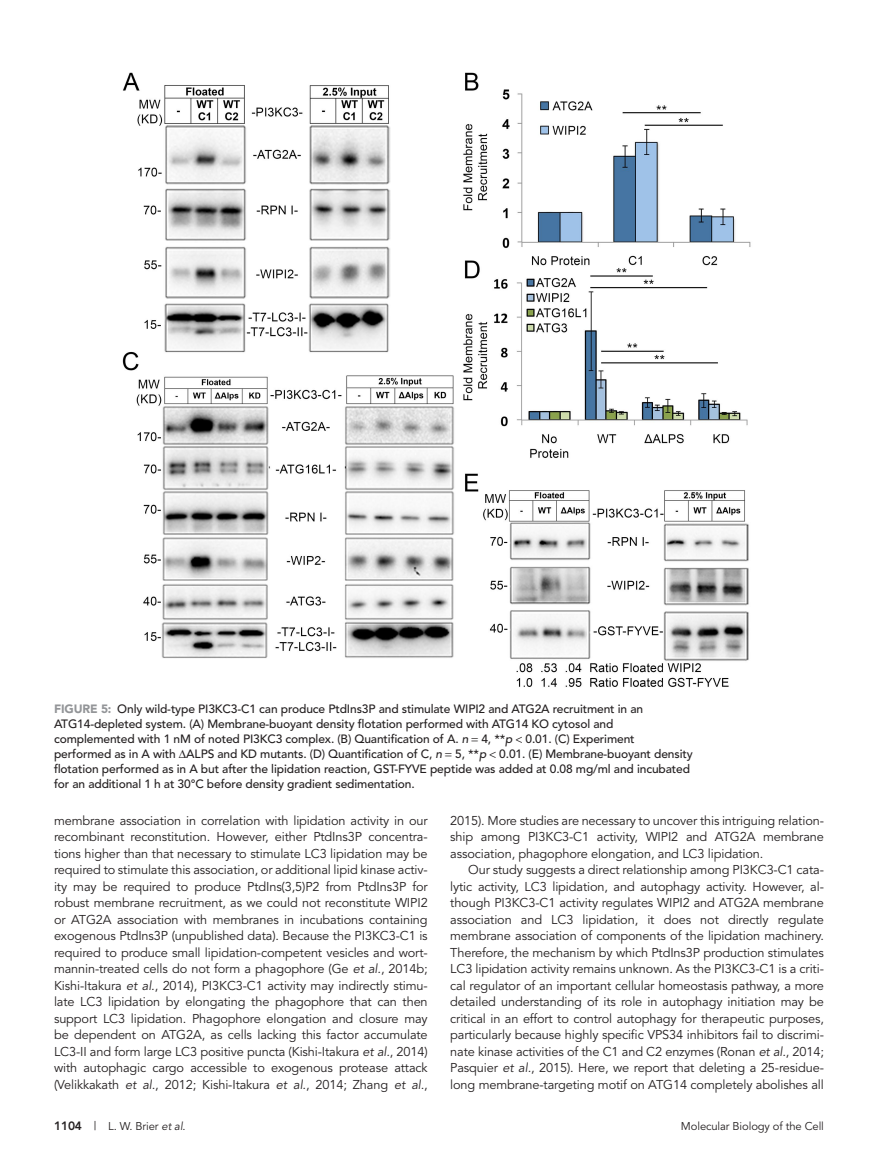
<style>
.page{position:relative;width:878px;height:1175px;background:#fff}
.page>*{position:absolute;margin:0;border:0;box-sizing:border-box;transform-origin:0 0}
.Para{font:12.75px/16.5px "Avenir";letter-spacing:-.01em;color:#231f20;text-align:justify}
.FigCaption_35_5p{font:500 12px/15px "Avenir";letter-spacing:-.01em;color:#231f20}
.t1{font:11.25px "Avenir";letter-spacing:-.01em;color:#231f20}
.s1{font-weight:900;color:#939598}
.s2{font-style:italic}
.s3{font-weight:800;font-size:12px}
.s4{font-size:12px}
</style>
<div class="page">
<img style="left:123px;top:72px;width:628px;height:615px">
<p class="FigCaption_35_5p" style="left:54px;top:701px;width:640px"><span class="s1">FIGURE 5:</span> Only wild-type PI3KC3-C1 can produce PtdIns3P and stimulate WIPI2 and ATG2A recruitment in an ATG14-depleted system. (A) Membrane-buoyant density flotation performed with ATG14 KO cytosol and complemented with 1 nM of noted PI3KC3 complex. (B) Quantification of A. <span class="s2">n</span> 4, **<span class="s2">p</span> 0.01. (C) Experiment performed as in A with ALPS and KD mutants. (D) Quantification of C, <span class="s2">n</span> 5, **<span class="s2">p</span> 0.01. (E) Membrane-buoyant density flotation performed as in A but after the lipidation reaction, GST-FYVE peptide was added at 0.08 mg/ml and incubated for an additional 1 h at 30°C before density gradient sedimentation.</p>
<p class="Para" style="left:54px;top:812px;width:375px">membrane association in correlation with lipidation activity in our recombinant reconstitution. However, either PtdIns3P concentra&shy;tions higher than that necessary to stimulate LC3 lipidation may be required to stimulate this association, or additional lipid kinase activ&shy;ity may be required to produce PtdIns(3,5)P2 from PtdIns3P for robust membrane recruitment, as we could not reconstitute WIPI2 or ATG2A association with membranes in incubations containing exogenous PtdIns3P (unpublished data). Because the PI3KC3-C1 is required to produce small lipidation-competent vesicles and wort&shy;mannin-treated cells do not form a phagophore (Ge <span class="s2">et al.</span>, 2014b; Kishi-Itakura <span class="s2">et al.</span>, 2014), PI3KC3-C1 activity may indirectly stimu&shy;late LC3 lipidation by elongating the phagophore that can then support LC3 lipidation. Phagophore elongation and closure may be dependent on ATG2A, as cells lacking this factor accumulate LC3-II and form large LC3 positive puncta (Kishi-Itakura <span class="s2">et al.</span>, 2014) with autophagic cargo accessible to exogenous protease attack (Velikkakath <span class="s2">et al.</span>, 2012; Kishi-Itakura <span class="s2">et al.</span>, 2014; Zhang <span class="s2">et al.</span>,</p>
<p class="Para" style="left:450px;top:812px;width:375px">2015). More studies are necessary to uncover this intriguing relation&shy;ship among PI3KC3-C1 activity, WIPI2 and ATG2A membrane association, phagophore elongation, and LC3 lipidation.</p>
<p class="Para" style="left:450px;top:861px;width:375px;text-indent:18px">Our study suggests a direct relationship among PI3KC3-C1 cata&shy;lytic activity, LC3 lipidation, and autophagy activity. However, al&shy;though PI3KC3-C1 activity regulates WIPI2 and ATG2A membrane association and LC3 lipidation, it does not directly regulate membrane association of components of the lipidation machinery.<br>Therefore, the mechanism by which PtdIns3P production stimulates LC3 lipidation activity remains unknown. As the PI3KC3-C1 is a criti&shy;cal regulator of an important cellular homeostasis pathway, a more detailed understanding of its role in autophagy initiation may be critical in an effort to control autophagy for therapeutic purposes, particularly because highly specific VPS34 inhibitors fail to discrimi&shy;nate kinase activities of the C1 and C2 enzymes (Ronan <span class="s2">et al.</span>, 2014; Pasquier <span class="s2">et al.</span>, 2015). Here, we report that deleting a 25-residue&shy;long membrane-targeting motif on ATG14 completely abolishes all</p>
<p class="t1" style="left:54px;top:1119px;width:133px"><span class="s3">1104</span> <span class="s4">|</span> L. W. Brier <span class="s2">et al</span>.</p>
<p class="t1" style="left:681px;top:1119px;width:144px">Molecular Biology of the Cell</p>
</div>
